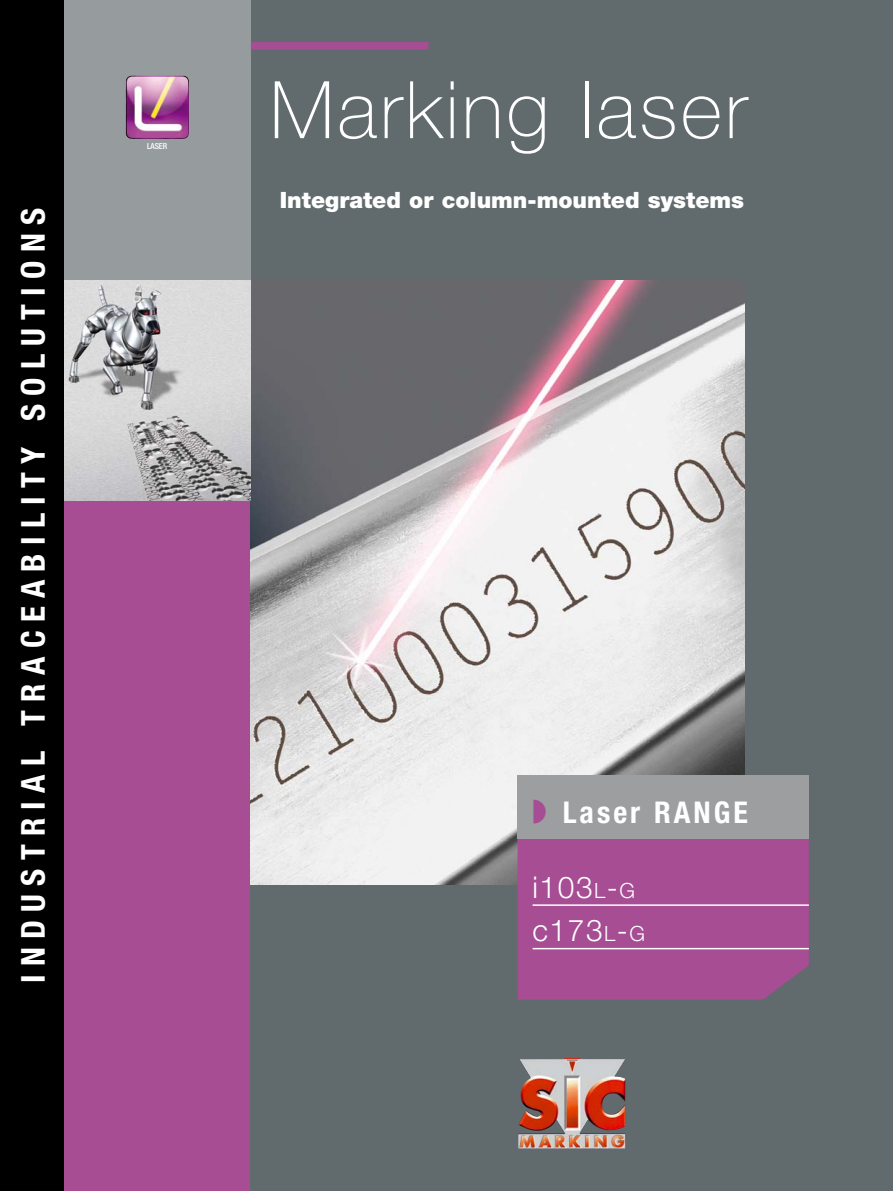
<style>
.page{position:relative;width:893px;height:1191px;background:#fff}
.page>*{position:absolute;margin:0;border:0;box-sizing:border-box;transform-origin:0 0}
.t1{font:100 79.5px "Helvetica Neue LT";letter-spacing:.04em;color:#fff}
.t2{font:700 condensed 33px "Helvetica Neue LT";letter-spacing:.25em;color:#fff}
.t3{font:300 30px/43.5px "Helvetica Neue LT";letter-spacing:.05em;color:#fff}
.t4{font:700 condensed 30px "Helvetica Neue LT";letter-spacing:.1em;color:#fff}
.t5{font:900 22.5px "Helvetica Neue LT";color:#fff}
.t6{font:500 condensed 8.25px "Helvetica Neue LT";letter-spacing:-.01em;color:#fff}
.s1{font-size:21px}
.s2{font-style:inherit}
</style>
<div class="page">
<div style="left:0;top:0;width:251px;height:1191px;background:#a64d94"></div>
<div style="left:251px;top:0;width:642px;height:1191px;background:#616b6e"></div>
<img style="left:251px;top:281px;width:493px;height:603px">
<div style="left:518px;top:838px;width:291px;height:161px;background:#a64d94"></div>
<img style="left:518px;top:1058px;width:107px;height:90px">
<div style="left:64px;top:0;width:187px;height:304px;background:#969b9d"></div>
<hr style="left:533px;top:904px;width:276px;height:2px;background:#fff">
<hr style="left:533px;top:948px;width:276px;height:1px;background:#fff">
<div style="left:518px;top:774px;width:291px;height:64px;background:#9c9e9f"></div>
<img style="left:64px;top:281px;width:187px;height:219px">
<img style="left:125px;top:75px;width:64px;height:64px">
<div style="left:0;top:0;width:64px;height:1191px;background:#000"></div>
<div style="left:251px;top:42px;width:177px;height:8px;background:#a64d94"></div>
<h2 class="t2" style="left:13px;top:982px;width:776px;rotate:-90deg">INDUSTRIAL TRACEABILITY SOLUTIONS</h2>
<p class="t6" style="left:147px;top:141px;width:22px">LASER</p>
<h1 class="t1" style="left:270px;top:64px;width:479px">Marking laser</h1>
<p class="t5" style="left:280px;top:187px;width:466px">Integrated or column-mounted systems</p>
<h3 class="t4" style="left:563px;top:794px;width:187px">Laser RANGE</h3>
<h3 class="t3" style="left:533px;top:865px;width:114px">i103<span class="s1">l</span><span class="s2">-</span><span class="s1">g </span>c173<span class="s1">l</span><span class="s2">-</span><span class="s1">g</span></h3>
</div>
